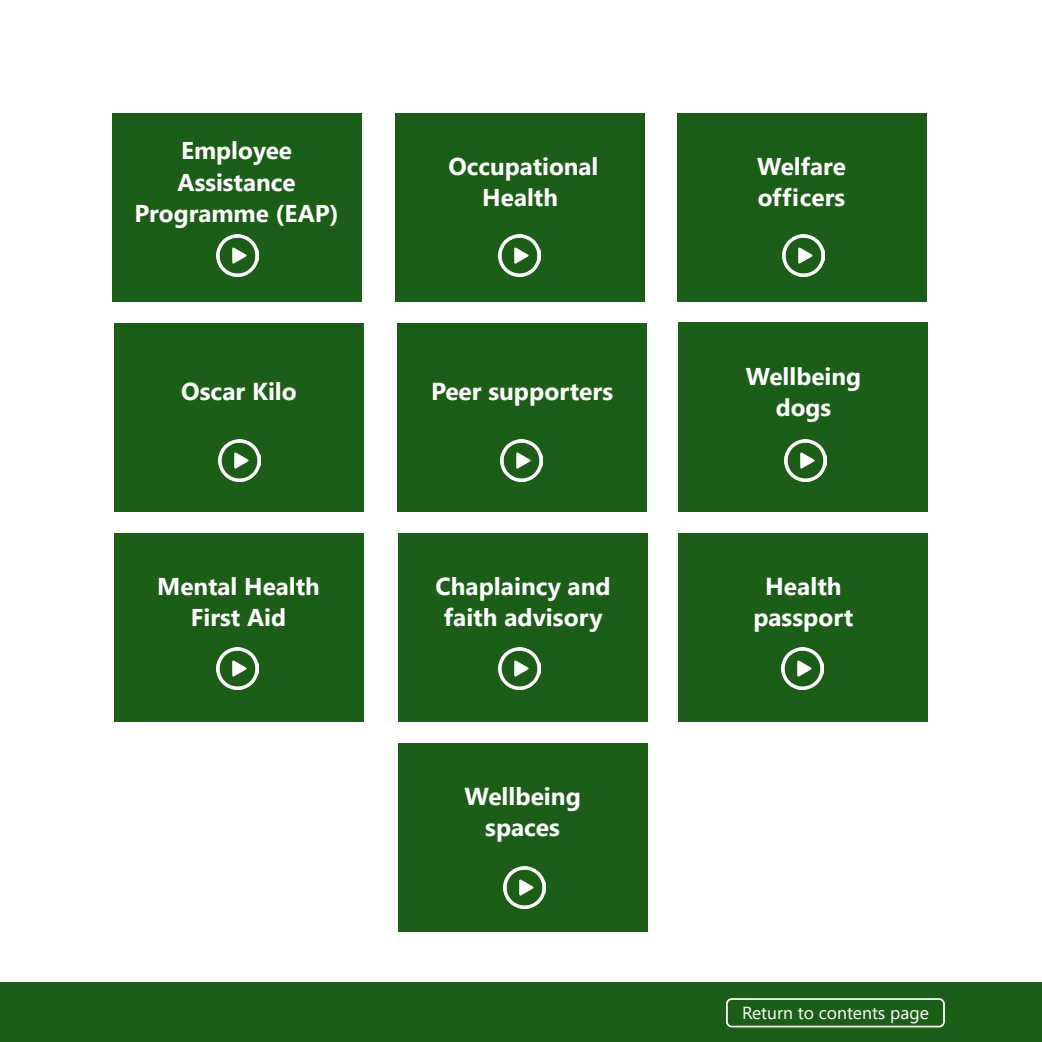
<style>
.page{position:relative;width:1042px;height:1042px;background:#fff}
.page>*{position:absolute;margin:0;border:0;box-sizing:border-box;transform-origin:0 0}
.t1{font:700 24.5px/31.5px "Segoe UI";color:#fff;text-align:center}
.t2{font:700 24.32px/31.2px "Segoe UI";color:#fff;text-align:center}
.t3{font:17.5px "Segoe UI";color:#fff}
</style>
<div class="page">
<div style="left:396px;top:113px;width:249px;height:189px;background:#1c5e17"></div>
<div style="left:677px;top:113px;width:249px;height:189px;background:#1c5e17"></div>
<div style="left:112px;top:113px;width:249px;height:189px;background:#1c5e17"></div>
<svg style="left:216px;top:234px;width:27px;height:28px"></svg>
<div style="left:115px;top:323px;width:249px;height:188px;background:#1c5e17"></div>
<div style="left:399px;top:533px;width:249px;height:188px;background:#1c5e17"></div>
<div style="left:679px;top:533px;width:249px;height:188px;background:#1c5e17"></div>
<div style="left:114px;top:533px;width:249px;height:188px;background:#1c5e17"></div>
<div style="left:397px;top:323px;width:249px;height:188px;background:#1c5e17"></div>
<div style="left:679px;top:323px;width:249px;height:189px;background:#1c5e17"></div>
<div style="left:398px;top:742px;width:249px;height:189px;background:#1c5e17"></div>
<img style="left:217px;top:235px;width:42px;height:42px">
<img style="left:499px;top:235px;width:42px;height:42px">
<img style="left:782px;top:235px;width:42px;height:42px">
<img style="left:218px;top:439px;width:42px;height:42px">
<img style="left:500px;top:439px;width:42px;height:42px">
<img style="left:784px;top:439px;width:42px;height:42px">
<img style="left:216px;top:647px;width:42px;height:42px">
<img style="left:498px;top:647px;width:42px;height:42px">
<img style="left:782px;top:647px;width:42px;height:42px">
<img style="left:503px;top:866px;width:42px;height:42px">
<div style="left:0;top:982px;width:1042px;height:60px;background:#1c5e17"></div>
<div style="left:726px;top:998px;width:219px;height:29px;border:2px solid #fff;border-radius:5px"></div>
<p class="t2" style="left:134px;top:133px;width:206px">Employee<br>Assistance<br>Programme (EAP)</p>
<p class="t1" style="left:181px;top:374px;width:117px">Oscar Kilo</p>
<p class="t2" style="left:157px;top:569px;width:164px">Mental Health<br>First Aid</p>
<p class="t2" style="left:448px;top:149px;width:151px">Occupational<br>Health</p>
<p class="t2" style="left:757px;top:149px;width:90px;text-align:left">Welfare officers</p>
<p class="t1" style="left:431px;top:374px;width:184px">Peer supporters</p>
<p class="t2" style="left:746px;top:359px;width:117px">Wellbeing dogs</p>
<p class="t1" style="left:435px;top:568px;width:177px">Chaplaincy and faith advisory</p>
<p class="t1" style="left:753px;top:568px;width:101px">Health passport</p>
<p class="t1" style="left:464px;top:778px;width:118px">Wellbeing spaces</p>
<p class="t3" style="left:742px;top:996px;width:188px">Return to contents page</p>
</div>
